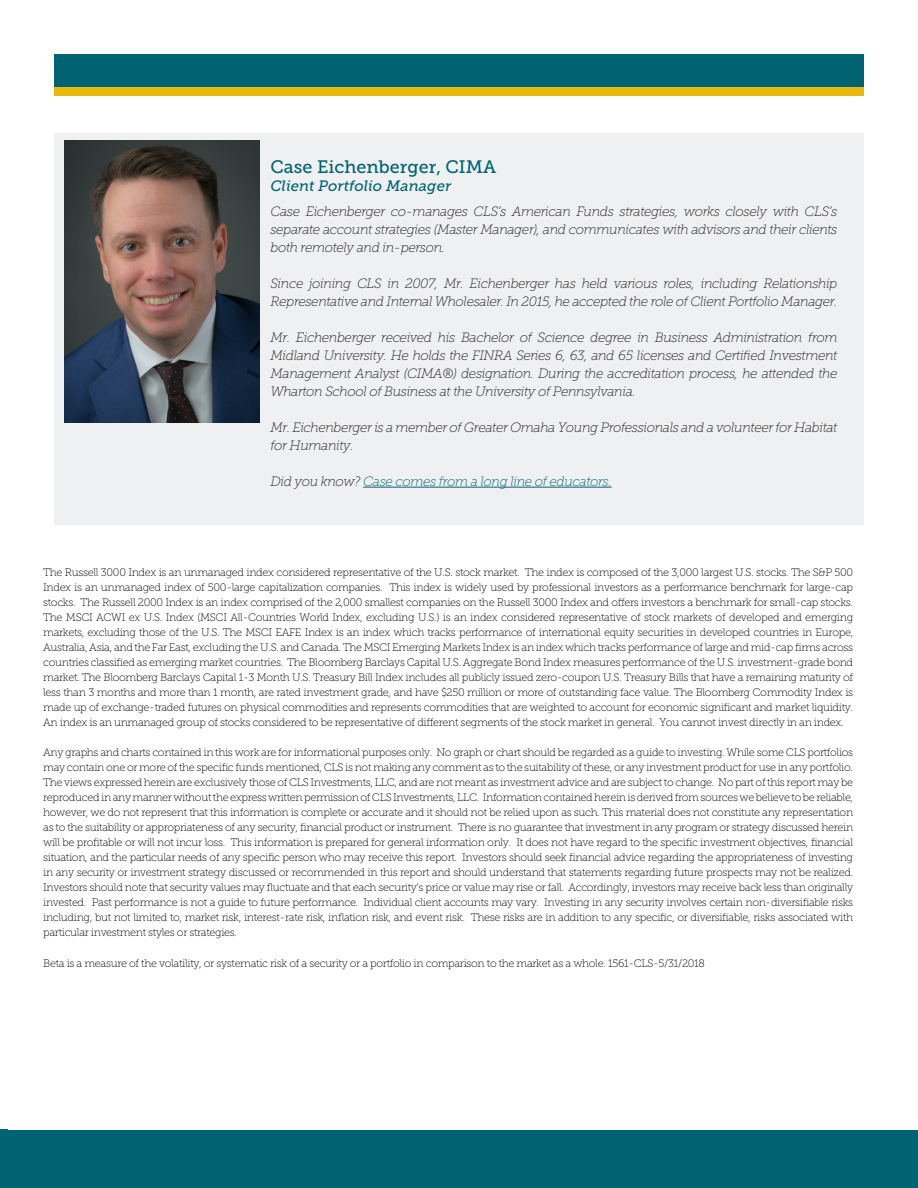
<style>
.page{position:relative;width:918px;height:1188px;background:#fff}
.page>*{position:absolute;margin:0;border:0;box-sizing:border-box;transform-origin:0 0}
.Author_Name_Style{font:18px "Museo Slab 500";color:#006372}
.Author_Name_Style-2{font:italic 15px "Museo Slab 500";color:#006372}
.Author_Bio_Style{font:italic 13.5px/18px "Museo Slab 100";letter-spacing:-.03em;color:#231f20;text-align:justify}
.Author_Bio_Style-2{font:italic 13.5px "Museo Slab 100";letter-spacing:-.03em;color:#006372}
.Executive_Summary_Bu{font:10.8px/15px "Museo Slab 100";letter-spacing:-.03em;color:#000;text-align:justify}
.s1{color:#231f20}
</style>
<div class="page">
<div style="left:0;top:1130px;width:8px;height:58px;background:#006372"></div>
<div style="left:0;top:1131px;width:918px;height:57px;background:#006372"></div>
<div style="left:54px;top:86px;width:810px;height:10px;background:#e8b80e"></div>
<div style="left:54px;top:54px;width:810px;height:32px;background:#006372"></div>
<div style="left:54px;top:133px;width:810px;height:392px;background:#eff0f1"></div>
<hr style="left:363px;top:487px;width:249px;height:1px;background:#006372">
<img style="left:65px;top:140px;width:194px;height:283px">
<p class="Author_Name_Style" style="left:270px;top:157px;width:227px">Case Eichenberger, CIMA</p>
<p class="Author_Name_Style-2" style="left:270px;top:178px;width:182px">Client Portfolio Manager</p>
<p class="Author_Bio_Style" style="left:270px;top:202px;width:569px">Case Eichenberger co-manages CLS’s American Funds strategies, works closely with CLS’s separate account strategies (Master Manager), and communicates with advisors and their clients both remotely and in-person.</p>
<p class="Author_Bio_Style" style="left:270px;top:274px;width:569px">Since joining CLS in 2007, Mr. Eichenberger has held various roles, including Relationship<br>Representative and Internal Wholesaler. In 2015, he accepted the role of Client Portfolio Manager.</p>
<p class="Author_Bio_Style" style="left:270px;top:328px;width:569px">Mr. Eichenberger received his Bachelor of Science degree in Business Administration from Midland University. He holds the FINRA Series 6, 63, and 65 licenses and Certified Investment Management Analyst (CIMA®) designation. During the accreditation process, he attended the Wharton School of Business at the University of Pennsylvania.</p>
<p class="Author_Bio_Style" style="left:270px;top:418px;width:569px">Mr. Eichenberger is a member of Greater Omaha Young Professionals and a volunteer for Habitat for Humanity.</p>
<p class="Author_Bio_Style-2" style="left:270px;top:474px;width:343px"><span class="s1">Did you know?</span> Case comes from a long line of educators.</p>
<p class="Executive_Summary_Bu" style="left:43px;top:565px;width:812px">The Russell 3000 Index is an unmanaged index considered representative of the U.S. stock market. The index is composed of the 3,000 largest U.S. stocks. The S&amp;P 500<br>Index is an unmanaged index of 500-large capitalization companies. This index is widely used by professional investors as a performance benchmark for large-cap stocks. The Russell 2000 Index is an index comprised of the 2,000 smallest companies on the Russell 3000 Index and offers investors a benchmark for small-cap stocks.<br>The MSCI ACWI ex U.S. Index (MSCI All-Countries World Index, excluding U.S.) is an index considered representative of stock markets of developed and emerging markets, excluding those of the U.S. The MSCI EAFE Index is an index which tracks performance of international equity securities in developed countries in Europe, Australia, Asia, and the Far East, excluding the U.S. and Canada. The MSCI Emerging Markets Index is an index which tracks performance of large and mid-cap firms across countries classified as emerging market countries. The Bloomberg Barclays Capital U.S. Aggregate Bond Index measures performance of the U.S. investment-grade bond market. The Bloomberg Barclays Capital 1-3 Month U.S. Treasury Bill Index includes all publicly issued zero-coupon U.S. Treasury Bills that have a remaining maturity of less than 3 months and more than 1 month, are rated investment grade, and have $250 million or more of outstanding face value. The Bloomberg Commodity Index is made up of exchange-traded futures on physical commodities and represents commodities that are weighted to account for economic significant and market liquidity.<br>An index is an unmanaged group of stocks considered to be representative of different segments of the stock market in general. You cannot invest directly in an index.</p>
<p class="Executive_Summary_Bu" style="left:43px;top:745px;width:812px">Any graphs and charts contained in this work are for informational purposes only. No graph or chart should be regarded as a guide to investing. While some CLS portfolios may contain one or more of the specific funds mentioned, CLS is not making any comment as to the suitability of these, or any investment product for use in any portfolio.<br>The views expressed herein are exclusively those of CLS Investments, LLC, and are not meant as investment advice and are subject to change. No part of this report may be reproduced in any manner without the express written permission of CLS Investments, LLC. Information contained herein is derived from sources we believe to be reliable, however, we do not represent that this information is complete or accurate and it should not be relied upon as such. This material does not constitute any representation as to the suitability or appropriateness of any security, financial product or instrument. There is no guarantee that investment in any program or strategy discussed herein will be profitable or will not incur loss. This information is prepared for general information only. It does not have regard to the specific investment objectives, financial situation, and the particular needs of any specific person who may receive this report. Investors should seek financial advice regarding the appropriateness of investing in any security or investment strategy discussed or recommended in this report and should understand that statements regarding future prospects may not be realized.<br>Investors should note that security values may fluctuate and that each security’s price or value may rise or fall. Accordingly, investors may receive back less than originally invested. Past performance is not a guide to future performance. Individual client accounts may vary. Investing in any security involves certain non-diversifiable risks including, but not limited to, market risk, interest-rate risk, inflation risk, and event risk. These risks are in addition to any specific, or diversifiable, risks associated with particular investment styles or strategies.</p>
<p class="Executive_Summary_Bu" style="left:43px;top:956px;width:663px">Beta is a measure of the volatility, or systematic risk of a security or a portfolio in comparison to the market as a whole. 1561-CLS-5/31/2018</p>
</div>
